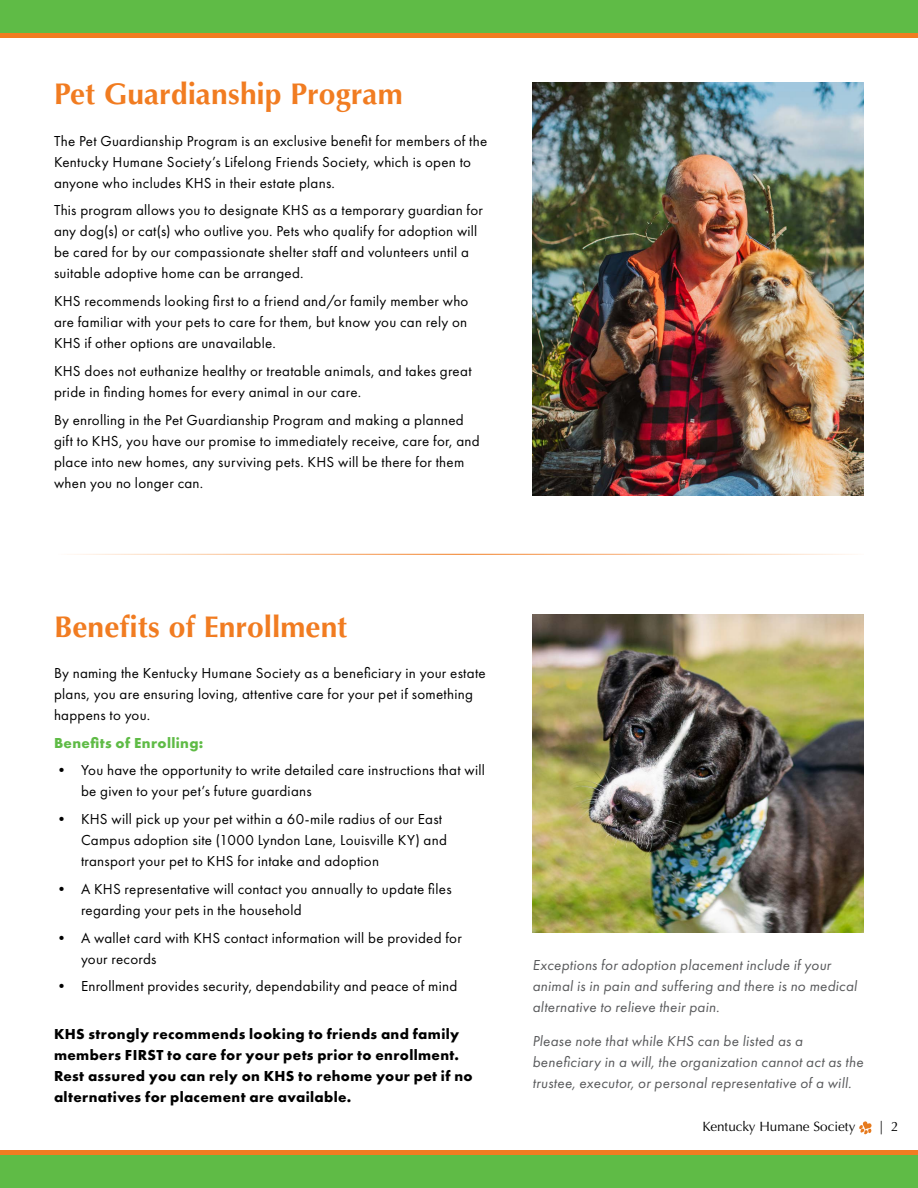
<style>
.page{position:relative;width:918px;height:1188px;background:#fff}
.page>*{position:absolute;margin:0;border:0;box-sizing:border-box;transform-origin:0 0}
.t1{font:700 30px "Optima LT Pro";color:#f17c21}
.t2{font:15px/21px "Futura PT";letter-spacing:.02em;color:#000}
.t3{font:italic 15px/21px "Futura PT";letter-spacing:.02em;color:#58595b}
.t4{font:700 15px/21px "Futura PT";letter-spacing:.025em;color:#000}
.t5{font:700 15px "Futura PT";letter-spacing:.025em;color:#5fbb46}
.t6{font:13.5px "Optima";color:#000}
</style>
<div class="page">
<div style="left:0;top:1155px;width:918px;height:33px;background:#5fbb46"></div>
<hr style="left:0;top:1151px;width:918px;height:4px;background:#f17c21">
<div style="left:0;top:0;width:918px;height:33px;background:#5fbb46"></div>
<hr style="left:0;top:33px;width:918px;height:4px;background:#f17c21">
<svg style="left:859px;top:1121px;width:13px;height:14px"></svg>
<img style="left:532px;top:82px;width:332px;height:414px">
<img style="left:532px;top:615px;width:332px;height:317px">
<h1 class="t1" style="left:54px;top:75px;width:350px">Pet Guardianship Program</h1>
<p class="t2" style="left:54px;top:130px;width:435px">The Pet Guardianship Program is an exclusive benefit for members of the<br>Kentucky Humane Society’s Lifelong Friends Society, which is open to anyone who includes KHS in their estate plans.</p>
<p class="t2" style="left:54px;top:200px;width:431px">This program allows you to designate KHS as a temporary guardian for any dog(s) or cat(s) who outlive you. Pets who qualify for adoption will be cared for by our compassionate shelter staff and volunteers until a suitable adoptive home can be arranged.</p>
<p class="t2" style="left:54px;top:291px;width:416px;text-align:justify">KHS recommends looking first to a friend and/or family member who are familiar with your pets to care for them, but know you can rely on KHS if other options are unavailable.</p>
<p class="t2" style="left:54px;top:360px;width:419px">KHS does not euthanize healthy or treatable animals, and takes great pride in finding homes for every animal in our care.</p>
<p class="t2" style="left:54px;top:409px;width:427px">By enrolling in the Pet Guardianship Program and making a planned gift to KHS, you have our promise to immediately receive, care for, and place into new homes, any surviving pets. KHS will be there for them when you no longer can.</p>
<h1 class="t1" style="left:54px;top:607px;width:295px">Benefits of Enrollment</h1>
<p class="t2" style="left:54px;top:662px;width:433px">By naming the Kentucky Humane Society as a beneficiary in your estate plans, you are ensuring loving, attentive care for your pet if something happens to you.</p>
<p class="t5" style="left:54px;top:733px;width:151px">Benefits of Enrolling:</p>
<p class="t2" style="left:81px;top:760px;width:405px;text-indent:-27px">• You have the opportunity to write detailed care instructions that will be given to your pet’s future guardians</p>
<p class="t2" style="left:81px;top:808px;width:367px;text-indent:-27px">• KHS will pick up your pet within a 60-mile radius of our East<br>Campus adoption site (1000 Lyndon Lane, Louisville KY) and transport your pet to KHS for intake and adoption</p>
<p class="t2" style="left:81px;top:878px;width:372px;text-indent:-27px">• A KHS representative will contact you annually to update files regarding your pets in the household</p>
<p class="t2" style="left:81px;top:927px;width:382px;text-indent:-27px">• A wallet card with KHS contact information will be provided for your records</p>
<p class="t2" style="left:54px;top:976px;width:405px">• Enrollment provides security, dependability and peace of mind</p>
<p class="t4" style="left:54px;top:1023px;width:420px">KHS strongly recommends looking to friends and family members FIRST to care for your pets prior to enrollment.<br>Rest assured you can rely on KHS to rehome your pet if no alternatives for placement are available.</p>
<p class="t3" style="left:532px;top:954px;width:326px">Exceptions for adoption placement include if your animal is in pain and suffering and there is no medical alternative to relieve their pain.</p>
<p class="t3" style="left:532px;top:1031px;width:332px">Please note that while KHS can be listed as a beneficiary in a will, the organization cannot act as the trustee, executor, or personal representative of a will.</p>
<p class="t6" style="left:702px;top:1119px;width:154px">Kentucky Humane Society</p>
<p class="t6" style="left:879px;top:1119px;width:21px">| 2</p>
</div>
